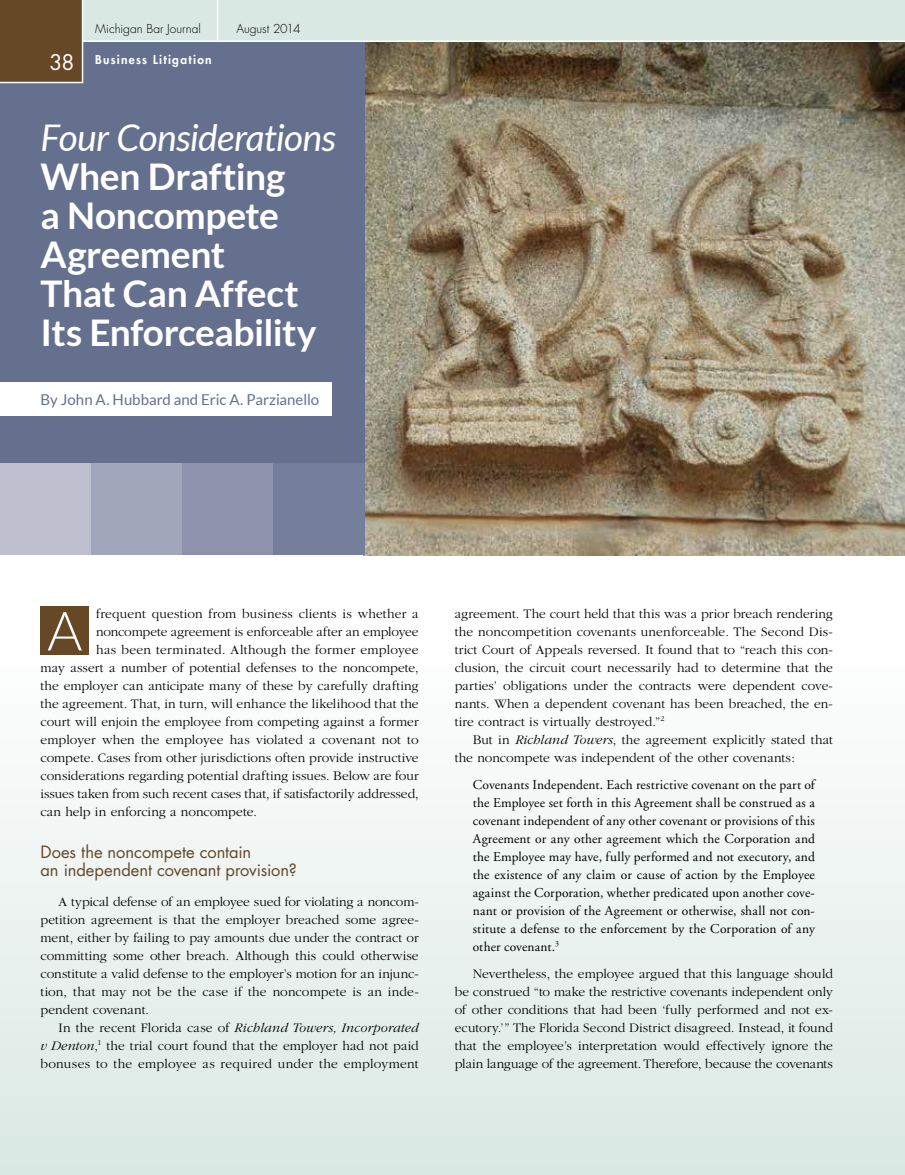
<style>
.page{position:relative;width:905px;height:1175px;background:#fff}
.page>*{position:absolute;margin:0;border:0;box-sizing:border-box;transform-origin:0 0}
.t1{font:300 54px "Lato";color:#fff}
.t2{font:700 36.75px/39px "Lato";letter-spacing:-.01em;color:#fff}
.t3{font:italic 36.75px "Lato";letter-spacing:-.015em;color:#fff}
.t4{font:21px "Futura";color:#fff}
.t5{font:16.5px/18px "Futura";letter-spacing:-.005em;color:#664726}
.t6{font:15px "Lato";color:#65708f}
.t7{font:300 13.5px/18px "Garamond";letter-spacing:.005em;color:#000;text-align:justify}
.t8{font:13.5px/18px "Adobe Garamond";letter-spacing:.005em;color:#000;text-align:justify}
.t9{font:300 13.5px "Garamond";letter-spacing:.025em;color:#000}
.t10{font:300 12px "Futura";color:#000}
.t11{font:800 12px "Futura";letter-spacing:.105em;color:#fff}
.s1{font-style:italic}
</style>
<div class="page">
<div style="left:0;top:643px;width:904px;height:531px;background:linear-gradient(to bottom,#fff,#dae8e3)"></div>
<img style="left:364px;top:84px;width:540px;height:471px">
<div style="left:0;top:0;width:364px;height:490px;background:#65708f"></div>
<div style="left:0;top:383px;width:332px;height:33px;background:#fff"></div>
<div style="left:0;top:464px;width:91px;height:91px;background:#bdbfce"></div>
<div style="left:91px;top:464px;width:91px;height:91px;background:#a1a6bb"></div>
<div style="left:182px;top:464px;width:91px;height:91px;background:#8d93ac"></div>
<div style="left:273px;top:464px;width:91px;height:91px;background:#757e9b"></div>
<svg style="left:0;top:0;width:904px;height:84px"></svg>
<div style="left:41px;top:607px;width:48px;height:48px;background:#664726"></div>
<h3 class="t4" style="left:49px;top:48px;width:27px">38</h3>
<p class="t10" style="left:95px;top:21px;width:107px">Michigan Bar Journal</p>
<p class="t10" style="left:236px;top:21px;width:66px">August 2014</p>
<p class="t11" style="left:95px;top:51px;width:118px">Business Litigation</p>
<h2 class="t3" style="left:40px;top:117px;width:297px">Four Considerations</h2>
<h2 class="t2" style="left:40px;top:157px;width:277px">When Drafting<br>a Noncompete<br>Agreement<br>That Can Affect<br>Its Enforceability</h2>
<p class="t6" style="left:40px;top:391px;width:280px">By John A. Hubbard and Eric A. Parzianello</p>
<p class="t7" style="left:96px;top:604px;width:324px">frequent question from business clients is whether a</p>
<p class="t7" style="left:96px;top:622px;width:324px">noncompete agreement is enforceable after an employee</p>
<p class="t9" style="left:96px;top:642px;width:324px">has been terminated. Although the former employee</p>
<p class="t7" style="left:40px;top:658px;width:380px">may assert a number of potential defenses to the noncompete,</p>
<p class="t7" style="left:40px;top:676px;width:379px">the employer can anticipate many of these by carefully drafting</p>
<p class="t7" style="left:40px;top:694px;width:379px">the agreement. That, in turn, will enhance the likelihood that the</p>
<p class="t7" style="left:40px;top:712px;width:380px">court will enjoin the employee from competing against a former</p>
<p class="t7" style="left:40px;top:730px;width:379px">employer when the employee has violated a covenant not to</p>
<p class="t7" style="left:40px;top:748px;width:379px">compete. Cases from other jurisdictions often provide instructive</p>
<p class="t7" style="left:40px;top:766px;width:379px">considerations regarding potential drafting issues. Below are four</p>
<p class="t7" style="left:40px;top:784px;width:380px">issues taken from such recent cases that, if satisfactorily addressed,</p>
<p class="t7" style="left:40px;top:802px;width:218px">can help in enforcing a noncompete.</p>
<p class="t5" style="left:40px;top:842px;width:258px">Does the noncompete contain<br>an independent covenant provision?</p>
<p class="t7" style="left:41px;top:892px;width:379px;text-indent:18px">A typical defense of an employee sued for violating a noncom&shy;petition agreement is that the employer breached some agree&shy;ment, either by failing to pay amounts due under the contract or committing some other breach. Although this could otherwise constitute a valid defense to the employer’s motion for an injunc&shy;tion, that may not be the case if the noncompete is an inde&shy;pendent covenant.</p>
<p class="t7" style="left:41px;top:1018px;width:380px;text-indent:18px">In the recent Florida case of <span class="s1">Richland Towers, Incorporated v Denton</span>,<sup>1</sup> the trial court found that the employer had not paid bonuses to the employee as required under the employment</p>
<h1 class="t1" style="left:47px;top:602px;width:36px">A</h1>
<p class="t7" style="left:454px;top:604px;width:380px">agreement. The court held that this was a prior breach rendering the noncompetition covenants unenforceable. The Second Dis&shy;trict Court of Appeals reversed. It found that to “reach this con&shy;clusion, the circuit court necessarily had to determine that the parties’ obligations under the contracts were dependent cove&shy;nants. When a dependent covenant has been breached, the en&shy;tire contract is virtually destroyed.”<sup>2</sup></p>
<p class="t7" style="left:454px;top:730px;width:379px;text-indent:18px">But in <span class="s1">Richland Towers</span>, the agreement explicitly stated that the noncompete was independent of the other covenants:</p>
<p class="t8" style="left:472px;top:775px;width:344px">Covenants Independent. Each restrictive covenant on the part of the Employee set forth in this Agreement shall be construed as a covenant independent of any other covenant or provisions of this Agreement or any other agreement which the Corporation and the Employee may have, fully performed and not executory, and the existence of any claim or cause of action by the Employee against the Corporation, whether predicated upon another cove&shy;nant or provision of the Agreement or otherwise, shall not con&shy;stitute a defense to the enforcement by the Corporation of any other covenant.<sup>3</sup></p>
<p class="t7" style="left:455px;top:964px;width:379px;text-indent:18px">Nevertheless, the employee argued that this language should be construed “to make the restrictive covenants independent only of other conditions that had been ‘fully performed and not ex&shy;ecutory.’” The Florida Second District disagreed. Instead, it found that the employee’s interpretation would effectively ignore the plain language of the agreement. Therefore, because the covenants</p>
</div>
